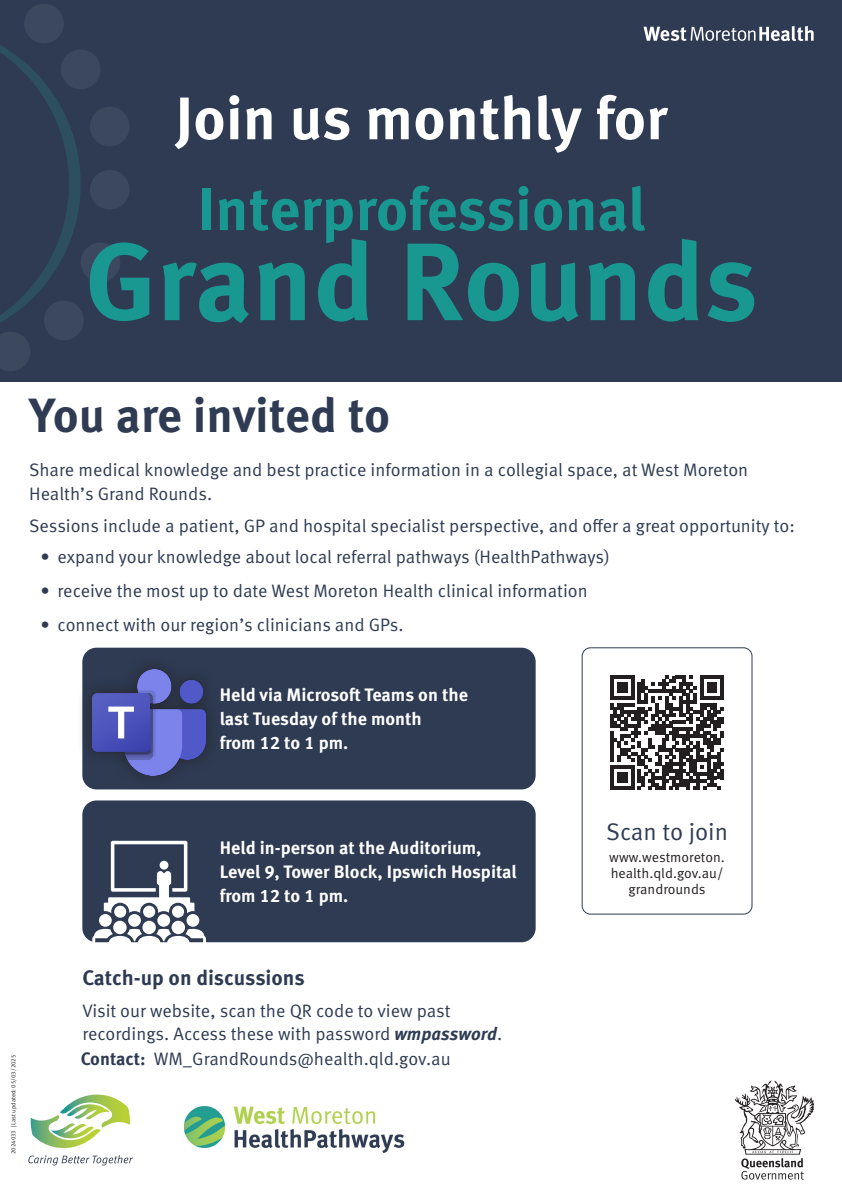
<style>
.page{position:relative;width:842px;height:1191px;background:#fff}
.page>*{position:absolute;margin:0;border:0;box-sizing:border-box;transform-origin:0 0}
.TitleB{font:700 110px "Meta OT";color:#199891}
.TitleA{font:700 60px "Meta OT";letter-spacing:-.005em;color:#199891}
.TitleB-2{font:700 60px "Meta OT";color:#fff}
.Heading1{font:700 48px "Meta OT";letter-spacing:-.005em;color:#2e3b53}
.QR_code_heading{font:24px "Meta OT Norm";color:#2e3b53}
.Heading2{font:700 21px "Meta OT";letter-spacing:-.005em;color:#2e3b53}
.Paragraph{font:18px/24px "Meta OT Norm";color:#2e3b53}
.Platform-info{font:700 18px/24px "Meta OT";color:#fff}
.QR_Code_wording{font:14px/16px "Meta OT Norm";color:#231f20;text-align:center}
.t1{font:6px "Meta OT Norm";color:#231f20}
.s1{font-family:"Meta OT";font-weight:700;font-style:italic}
.s2{font-family:"Meta OT";font-weight:700}
</style>
<div class="page">
<div style="left:0;top:0;width:842px;height:381px;background:#2e3b53"></div>
<div style="left:582px;top:647px;width:170px;height:267px;border:1px solid #2e3b53;border-radius:8px"></div>
<svg style="left:610px;top:675px;width:114px;height:115px"></svg>
<div style="left:82px;top:647px;width:454px;height:142px;background:#2e3b53;border-radius:14px"></div>
<div style="left:76px;top:654px;width:145px;height:136px;background:#231f20;opacity:.75"></div>
<img style="left:92px;top:670px;width:114px;height:105px">
<div style="left:82px;top:800px;width:454px;height:142px;background:#2e3b53;border-radius:14px"></div>
<div style="left:24px;top:4px;width:40px;height:39px;background:#3c485d;border-radius:50%"></div>
<div style="left:61px;top:50px;width:40px;height:39px;background:#3c485d;border-radius:50%"></div>
<div style="left:90px;top:107px;width:40px;height:39px;background:#3c485d;border-radius:50%"></div>
<div style="left:90px;top:170px;width:40px;height:39px;background:#3c485d;border-radius:50%"></div>
<div style="left:81px;top:242px;width:39px;height:40px;background:#3c485d;border-radius:50%"></div>
<div style="left:44px;top:301px;width:40px;height:39px;background:#3c485d;border-radius:50%"></div>
<svg style="left:0;top:42px;width:81px;height:329px"></svg>
<img style="left:184px;top:1106px;width:221px;height:47px">
<svg style="left:104px;top:840px;width:90px;height:73px"></svg>
<div style="left:160px;top:860px;width:8px;height:9px;background:#fff;border-radius:50%"></div>
<div style="left:114px;top:905px;width:12px;height:12px;background:#fff;border-radius:50%"></div>
<div style="left:143px;top:905px;width:12px;height:12px;background:#fff;border-radius:50%"></div>
<div style="left:172px;top:905px;width:12px;height:12px;background:#fff;border-radius:50%"></div>
<div style="left:99px;top:914px;width:13px;height:12px;background:#fff;border-radius:50%"></div>
<div style="left:128px;top:914px;width:13px;height:12px;background:#fff;border-radius:50%"></div>
<div style="left:157px;top:914px;width:13px;height:12px;background:#fff;border-radius:50%"></div>
<div style="left:187px;top:914px;width:12px;height:12px;background:#fff;border-radius:50%"></div>
<div style="left:113px;top:920px;width:14px;height:14px;background:#fff;border-radius:50%"></div>
<div style="left:142px;top:920px;width:14px;height:14px;background:#fff;border-radius:50%"></div>
<svg style="left:92px;top:929px;width:114px;height:14px"></svg>
<div style="left:172px;top:920px;width:13px;height:14px;background:#fff;border-radius:50%"></div>
<svg style="left:28px;top:1094px;width:105px;height:71px"></svg>
<svg style="left:735px;top:1080px;width:79px;height:99px"></svg>
<svg style="left:643px;top:26px;width:171px;height:15px"></svg>
<p class="TitleB-2" style="left:175px;top:83px;width:494px">Join us monthly for</p>
<p class="TitleA" style="left:198px;top:174px;width:449px">Interprofessional</p>
<p class="TitleB" style="left:85px;top:216px;width:675px">Grand Rounds</p>
<p class="Heading1" style="left:29px;top:387px;width:363px">You are invited to</p>
<p class="Paragraph" style="left:29px;top:458px;width:720px">Share medical knowledge and best practice information in a collegial space, at West Moreton<br>Health’s Grand Rounds.</p>
<p class="Paragraph" style="left:29px;top:514px;width:767px">Sessions include a patient, GP and hospital specialist perspective, and offer a great opportunity to:</p>
<p class="Paragraph" style="left:41px;top:545px;width:571px">• expand your knowledge about local referral pathways (HealthPathways)</p>
<p class="Paragraph" style="left:41px;top:579px;width:549px">• receive the most up to date West Moreton Health clinical information</p>
<p class="Paragraph" style="left:41px;top:613px;width:365px">• connect with our region’s clinicians and GPs.</p>
<p class="Platform-info" style="left:220px;top:683px;width:250px">Held via Microsoft Teams on the last Tuesday of the month<br>from 12 to 1 pm.</p>
<p class="Platform-info" style="left:220px;top:836px;width:298px">Held in-person at the Auditorium,<br>Level 9, Tower Block, Ipswich Hospital from 12 to 1 pm.</p>
<p class="Heading2" style="left:82px;top:965px;width:224px">Catch-up on discussions</p>
<p class="Paragraph" style="left:82px;top:1000px;width:421px;line-height:23px">Visit our website, scan the QR code to view past recordings. Access these with password <span class="s1">wmpassword</span>.</p>
<p class="t1" style="left:10px;top:1154px;width:101px;rotate:-90deg">2024033 | Last updated: 05/03/2025</p>
<p class="Paragraph" style="left:81px;top:1047px;width:372px"><span class="s2">Contact:</span> WM_GrandRounds@health.qld.gov.au</p>
<p class="QR_code_heading" style="left:606px;top:818px;width:123px">Scan to join</p>
<p class="QR_Code_wording" style="left:609px;top:849px;width:117px">www.westmoreton. health.qld.gov.au/ grandrounds</p>
</div>
